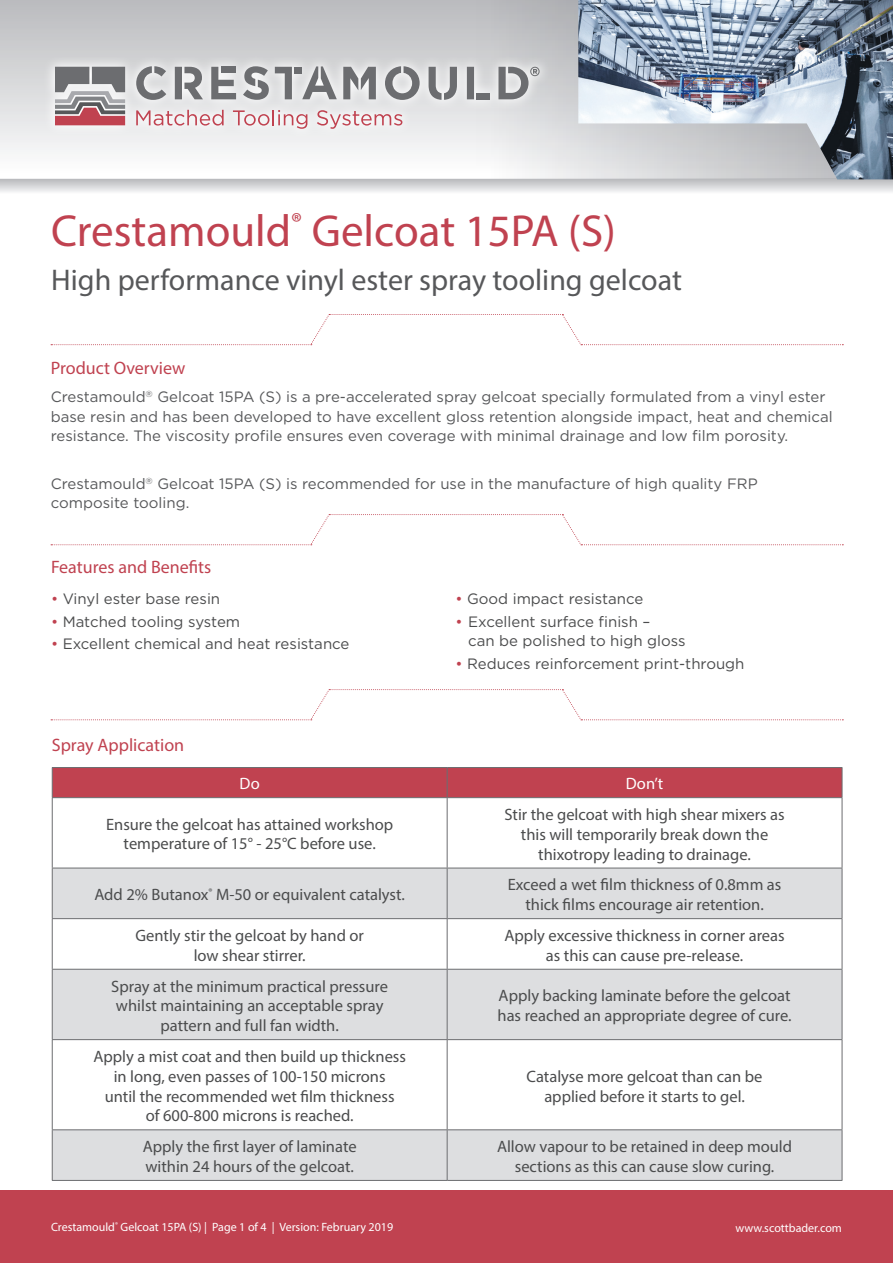
<style>
.page{position:relative;width:893px;height:1263px;background:#fff}
.page>*{position:absolute;margin:0;border:0;box-sizing:border-box;transform-origin:0 0}
.t1{font:45px "Myriad Pro";color:#c04250}
.t2{font:30px "Myriad Pro";color:#57585a}
.t3{font:18px "Myriad Pro";color:#c04250}
.t4{font:16.5px/19.8px "Myriad Pro";color:#4b4c4d;text-align:center}
.t5{font:16.5px "Myriad Pro";color:#fff}
.t6{font:15px/19.5px "Gotham";color:#57585a}
.t7{font:15px/19.5px "Gotham";color:#4b4c4d}
.t8{font:12px "Myriad Pro";color:#fff}
.s1{color:#c04250}
</style>
<div class="page">
<svg style="left:0;top:179px;width:893px;height:13px;background:#d4d5d7"></svg>
<div style="left:0;top:1191px;width:893px;height:72px;background:#c04250"></div>
<div style="left:0;top:0;width:893px;height:179px;background:linear-gradient(to bottom,#b9babd,#fff)"></div>
<div style="left:476px;top:0;width:417px;height:179px;background:linear-gradient(to bottom,#b0b1b5,#f2f2f3)"></div>
<svg style="left:43px;top:55px;width:508px;height:85px;background:#e2e2e4"></svg>
<svg style="left:136px;top:110px;width:88px;height:16px"></svg>
<svg style="left:233px;top:110px;width:74px;height:19px"></svg>
<svg style="left:317px;top:110px;width:85px;height:19px"></svg>
<svg style="left:343px;top:67px;width:33px;height:32px"></svg>
<svg style="left:175px;top:67px;width:28px;height:32px"></svg>
<svg style="left:211px;top:67px;width:25px;height:32px"></svg>
<div style="left:221px;top:67px;width:15px;height:6px;background:#6c6d70"></div>
<svg style="left:243px;top:66px;width:26px;height:34px"></svg>
<svg style="left:275px;top:67px;width:17px;height:32px"></svg>
<div style="left:294px;top:67px;width:8px;height:6px;background:#6c6d70"></div>
<svg style="left:302px;top:66px;width:35px;height:33px"></svg>
<svg style="left:136px;top:66px;width:30px;height:34px"></svg>
<div style="left:467px;top:67px;width:7px;height:32px;background:#6c6d70"></div>
<div style="left:476px;top:93px;width:14px;height:6px;background:#6c6d70"></div>
<svg style="left:385px;top:66px;width:35px;height:34px"></svg>
<svg style="left:429px;top:67px;width:28px;height:33px"></svg>
<svg style="left:498px;top:67px;width:42px;height:32px"></svg>
<svg style="left:55px;top:67px;width:70px;height:58px;background:#a18a8f"></svg>
<img style="left:578px;top:0;width:315px;height:179px">
<svg style="left:51px;top:314px;width:792px;height:31px"></svg>
<svg style="left:51px;top:514px;width:792px;height:31px"></svg>
<svg style="left:51px;top:689px;width:792px;height:31px"></svg>
<svg style="left:53px;top:869px;width:789px;height:311px;fill:#dddee0"></svg>
<div style="left:52px;top:767px;width:791px;height:31px;background:#c04250"></div>
<hr style="left:52px;top:797px;width:395px;height:1px;background:#6c6d70">
<hr style="left:52px;top:798px;width:1px;height:70px;background:#6c6d70">
<hr style="left:447px;top:797px;width:395px;height:1px;background:#6c6d70">
<hr style="left:447px;top:798px;width:1px;height:70px;background:#6c6d70">
<hr style="left:842px;top:798px;width:1px;height:70px;background:#6c6d70">
<hr style="left:52px;top:868px;width:395px;height:1px;background:#6c6d70">
<hr style="left:52px;top:868px;width:1px;height:50px;background:#6c6d70">
<hr style="left:447px;top:868px;width:395px;height:1px;background:#6c6d70">
<hr style="left:447px;top:868px;width:1px;height:50px;background:#6c6d70">
<hr style="left:842px;top:868px;width:1px;height:50px;background:#6c6d70">
<hr style="left:52px;top:918px;width:395px;height:1px;background:#6c6d70">
<hr style="left:52px;top:919px;width:1px;height:50px;background:#6c6d70">
<hr style="left:447px;top:918px;width:395px;height:1px;background:#6c6d70">
<hr style="left:447px;top:919px;width:1px;height:50px;background:#6c6d70">
<hr style="left:842px;top:919px;width:1px;height:50px;background:#6c6d70">
<hr style="left:52px;top:969px;width:395px;height:1px;background:#6c6d70">
<hr style="left:52px;top:969px;width:1px;height:70px;background:#6c6d70">
<hr style="left:447px;top:969px;width:395px;height:1px;background:#6c6d70">
<hr style="left:447px;top:969px;width:1px;height:70px;background:#6c6d70">
<hr style="left:842px;top:969px;width:1px;height:70px;background:#6c6d70">
<hr style="left:52px;top:1039px;width:395px;height:1px;background:#6c6d70">
<hr style="left:52px;top:1040px;width:1px;height:89px;background:#6c6d70">
<hr style="left:447px;top:1039px;width:395px;height:1px;background:#6c6d70">
<hr style="left:447px;top:1040px;width:1px;height:89px;background:#6c6d70">
<hr style="left:842px;top:1040px;width:1px;height:89px;background:#6c6d70">
<hr style="left:52px;top:1129px;width:395px;height:1px;background:#6c6d70">
<hr style="left:52px;top:1130px;width:1px;height:50px;background:#6c6d70">
<hr style="left:447px;top:1129px;width:395px;height:1px;background:#6c6d70">
<hr style="left:447px;top:1130px;width:1px;height:50px;background:#6c6d70">
<hr style="left:842px;top:1130px;width:1px;height:50px;background:#6c6d70">
<hr style="left:52px;top:1180px;width:395px;height:1px;background:#6c6d70">
<hr style="left:447px;top:1180px;width:395px;height:1px;background:#6c6d70">
<p class="t1" style="left:51px;top:203px;width:566px">Crestamould<sup>®</sup> Gelcoat 15PA (S)</p>
<p class="t2" style="left:51px;top:262px;width:632px">High performance vinyl ester spray tooling gelcoat</p>
<p class="t3" style="left:51px;top:357px;width:136px">Product Overview</p>
<p class="t6" style="left:51px;top:387px;width:783px">Crestamould<sup>®</sup> Gelcoat 15PA (S) is a pre-accelerated spray gelcoat specially formulated from a vinyl ester base resin and has been developed to have excellent gloss retention alongside impact, heat and chemical resistance. The viscosity profile ensures even coverage with minimal drainage and low film porosity.</p>
<p class="t6" style="left:51px;top:474px;width:708px">Crestamould<sup>®</sup> Gelcoat 15PA (S) is recommended for use in the manufacture of high quality FRP composite tooling.</p>
<p class="t3" style="left:51px;top:556px;width:162px">Features and Benefits</p>
<p class="t7" style="left:51px;top:589px;width:171px"><span class="s1">•</span> Vinyl ester base resin</p>
<p class="t7" style="left:51px;top:611px;width:191px"><span class="s1">•</span> Matched tooling system</p>
<p class="t7" style="left:51px;top:634px;width:300px"><span class="s1">•</span> Excellent chemical and heat resistance</p>
<p class="t3" style="left:52px;top:733px;width:134px">Spray Application</p>
<p class="t7" style="left:455px;top:589px;width:189px"><span class="s1">•</span> Good impact resistance</p>
<p class="t7" style="left:468px;top:611px;width:219px;text-indent:-13px"><span class="s1">•</span> Excellent surface finish –<br>can be polished to high gloss</p>
<p class="t7" style="left:455px;top:653px;width:290px"><span class="s1">•</span> Reduces reinforcement print-through</p>
<p class="t5" style="left:240px;top:774px;width:22px">Do</p>
<p class="t5" style="left:626px;top:774px;width:39px">Don’t</p>
<p class="t4" style="left:106px;top:814px;width:289px">Ensure the gelcoat has attained workshop temperature of 15° - 25°C before use.</p>
<p class="t4" style="left:504px;top:804px;width:282px">Stir the gelcoat with high shear mixers as this will temporarily break down the thixotropy leading to drainage.</p>
<p class="t4" style="left:94px;top:884px;width:312px">Add 2% Butanox<sup>®</sup> M-50 or equivalent catalyst.</p>
<p class="t4" style="left:508px;top:875px;width:275px">Exceed a wet film thickness of 0.8mm as thick films encourage air retention.</p>
<p class="t4" style="left:135px;top:925px;width:230px">Gently stir the gelcoat by hand or low shear stirrer.</p>
<p class="t4" style="left:505px;top:925px;width:282px">Apply excessive thickness in corner areas as this can cause pre-release.</p>
<p class="t4" style="left:111px;top:976px;width:278px">Spray at the minimum practical pressure whilst maintaining an acceptable spray pattern and full fan width.</p>
<p class="t4" style="left:498px;top:986px;width:296px;text-align:left">Apply backing laminate before the gelcoat has reached an appropriate degree of cure.</p>
<p class="t4" style="left:93px;top:1046px;width:314px">Apply a mist coat and then build up thickness in long, even passes of 100-150 microns<br>until the recommended wet film thickness<br>of 600-800 microns is reached.</p>
<p class="t4" style="left:527px;top:1066px;width:237px">Catalyse more gelcoat than can be applied before it starts to gel.</p>
<p class="t4" style="left:143px;top:1136px;width:215px;text-align:left">Apply the first layer of laminate within 24 hours of the gelcoat.</p>
<p class="t4" style="left:497px;top:1136px;width:297px">Allow vapour to be retained in deep mould sections as this can cause slow curing.</p>
<p class="t8" style="left:51px;top:1219px;width:344px">Crestamould<sup>®</sup> Gelcoat 15PA (S) | Page 1 of 4 | Version: February 2019</p>
<p class="t8" style="left:735px;top:1220px;width:108px">www.scottbader.com</p>
</div>
